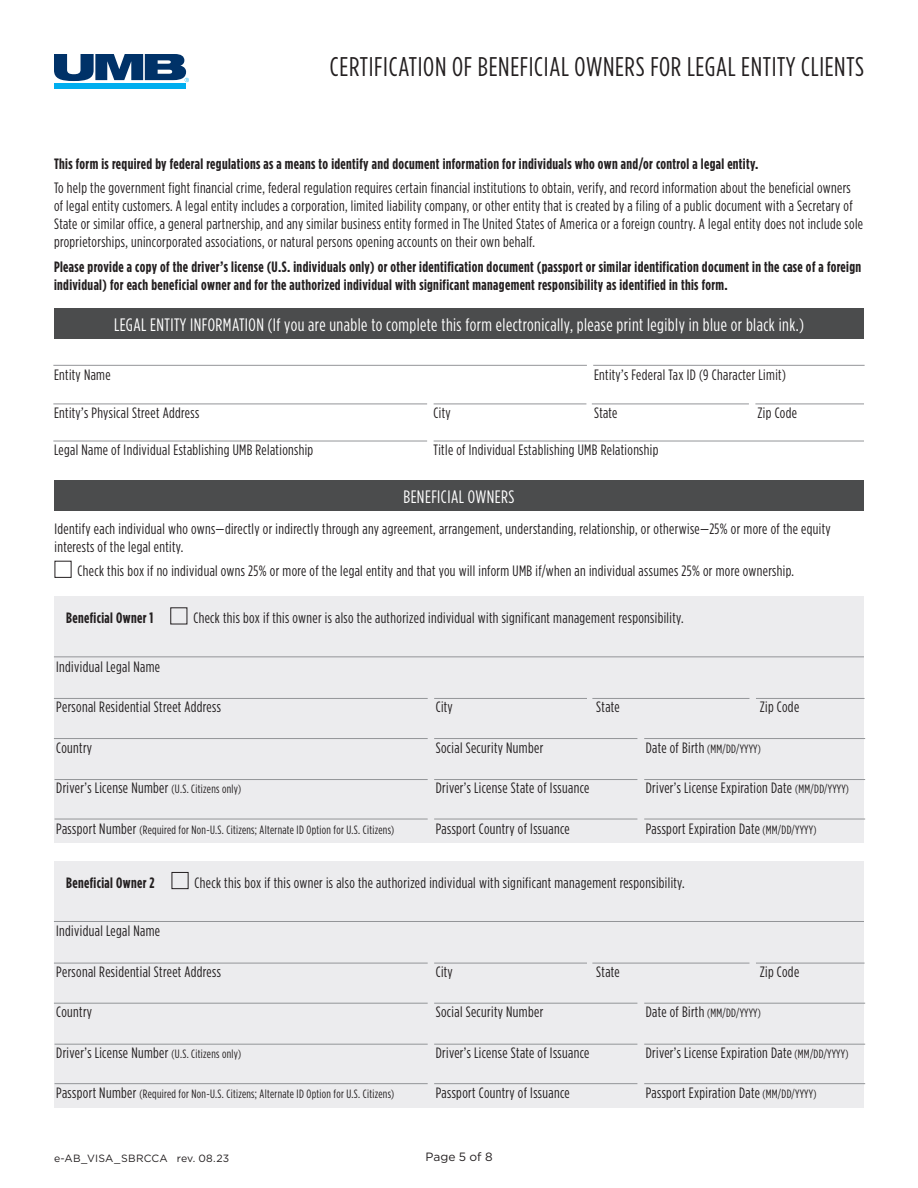
<style>
.page{position:relative;width:918px;height:1188px;background:#fff}
.page>*{position:absolute;margin:0;border:0;box-sizing:border-box;transform-origin:0 0}
.t1{font:27px "Gotham Condensed";letter-spacing:.025em;color:#231f20}
.t2{font:18px "Gotham Condensed";letter-spacing:.025em;color:#fff}
.t3{font:15px/18px "Gotham Condensed";letter-spacing:.025em;color:#231f20}
.t4{font:700 15px/18px "Gotham Condensed";letter-spacing:.025em;color:#231f20}
.t5{font:12px "Gotham Condensed";letter-spacing:.025em;color:#231f20}
.t6{font:12px "Gotham";letter-spacing:.005em;color:#231f20}
.t7{font:10.5px "Gotham";letter-spacing:.015em;color:#231f20}
.s1{font-size:15px}
.s2{font-size:12px}
</style>
<div class="page">
<div style="left:54px;top:309px;width:810px;height:30px;background:#4b4c4d"></div>
<hr style="left:53px;top:365px;width:534px;height:1px;background:#939598">
<hr style="left:53px;top:404px;width:374px;height:1px;background:#939598">
<hr style="left:434px;top:404px;width:152px;height:1px;background:#939598">
<hr style="left:592px;top:404px;width:157px;height:1px;background:#939598">
<hr style="left:755px;top:404px;width:109px;height:1px;background:#939598">
<hr style="left:53px;top:441px;width:374px;height:1px;background:#939598">
<hr style="left:434px;top:441px;width:430px;height:1px;background:#939598">
<hr style="left:593px;top:365px;width:272px;height:1px;background:#939598">
<div style="left:54px;top:481px;width:810px;height:30px;background:#4b4c4d"></div>
<div style="left:54px;top:861px;width:810px;height:247px;background:#ececee"></div>
<hr style="left:54px;top:921px;width:810px;height:1px;background:#939598">
<hr style="left:54px;top:963px;width:374px;height:1px;background:#939598">
<hr style="left:434px;top:963px;width:153px;height:1px;background:#939598">
<hr style="left:592px;top:963px;width:157px;height:1px;background:#939598">
<hr style="left:756px;top:963px;width:109px;height:1px;background:#939598">
<hr style="left:54px;top:1003px;width:374px;height:1px;background:#939598">
<hr style="left:434px;top:1003px;width:203px;height:1px;background:#939598">
<hr style="left:55px;top:1044px;width:373px;height:1px;background:#939598">
<hr style="left:434px;top:1044px;width:203px;height:1px;background:#939598">
<hr style="left:644px;top:1044px;width:221px;height:1px;background:#939598">
<hr style="left:55px;top:1083px;width:373px;height:1px;background:#939598">
<hr style="left:434px;top:1083px;width:203px;height:1px;background:#939598">
<hr style="left:644px;top:1083px;width:221px;height:1px;background:#939598">
<div style="left:172px;top:872px;width:17px;height:17px;border:1px solid #231f20"></div>
<hr style="left:644px;top:1003px;width:221px;height:1px;background:#939598">
<div style="left:54px;top:596px;width:810px;height:247px;background:#ececee"></div>
<hr style="left:54px;top:656px;width:810px;height:1px;background:#939598">
<hr style="left:54px;top:698px;width:374px;height:1px;background:#939598">
<hr style="left:434px;top:698px;width:153px;height:1px;background:#939598">
<hr style="left:592px;top:698px;width:157px;height:1px;background:#939598">
<hr style="left:756px;top:698px;width:109px;height:1px;background:#939598">
<hr style="left:54px;top:738px;width:374px;height:1px;background:#939598">
<hr style="left:434px;top:738px;width:203px;height:1px;background:#939598">
<hr style="left:55px;top:779px;width:373px;height:1px;background:#939598">
<hr style="left:434px;top:779px;width:203px;height:1px;background:#939598">
<hr style="left:644px;top:779px;width:221px;height:1px;background:#939598">
<hr style="left:55px;top:819px;width:373px;height:1px;background:#939598">
<hr style="left:434px;top:819px;width:203px;height:1px;background:#939598">
<hr style="left:644px;top:819px;width:221px;height:1px;background:#939598">
<div style="left:170px;top:607px;width:17px;height:17px;border:1px solid #231f20"></div>
<hr style="left:644px;top:738px;width:221px;height:1px;background:#939598">
<div style="left:54px;top:84px;width:131px;height:5px;background:#00aeef"></div>
<svg style="left:54px;top:54px;width:135px;height:28px"></svg>
<p class="t1" style="left:330px;top:51px;width:536px">CERTIFICATION OF BENEFICIAL OWNERS FOR LEGAL ENTITY CLIENTS</p>
<p class="t4" style="left:54px;top:154px;width:706px">This form is required by federal regulations as a means to identify and document information for individuals who own and/or control a legal entity.</p>
<p class="t3" style="left:54px;top:179px;width:811px">To help the government fight financial crime, federal regulation requires certain financial institutions to obtain, verify, and record information about the beneficial owners of legal entity customers. A legal entity includes a corporation, limited liability company, or other entity that is created by a filing of a public document with a Secretary of State or similar office, a general partnership, and any similar business entity formed in The United States of America or a foreign country. A legal entity does not include sole proprietorships, unincorporated associations, or natural persons opening accounts on their own behalf.</p>
<p class="t4" style="left:54px;top:258px;width:809px">Please provide a copy of the driver’s license (U.S. individuals only) or other identification document (passport or similar identification document in the case of a foreign individual) for each beneficial owner and for the authorized individual with significant management responsibility as identified in this form.</p>
<p class="t2" style="left:114px;top:314px;width:691px">LEGAL ENTITY INFORMATION (If you are unable to complete this form electronically, please print legibly in blue or black ink.)</p>
<p class="t3" style="left:54px;top:366px;width:58px">Entity Name</p>
<p class="t3" style="left:594px;top:366px;width:193px">Entity’s Federal Tax ID (9 Character Limit)</p>
<p class="t3" style="left:54px;top:403px;width:147px">Entity’s Physical Street Address</p>
<p class="t3" style="left:434px;top:403px;width:19px">City</p>
<p class="t3" style="left:594px;top:403px;width:25px">State</p>
<p class="t3" style="left:758px;top:403px;width:41px">Zip Code</p>
<p class="t3" style="left:54px;top:441px;width:261px">Legal Name of Individual Establishing UMB Relationship</p>
<p class="t3" style="left:434px;top:441px;width:226px">Title of Individual Establishing UMB Relationship</p>
<p class="t2" style="left:403px;top:486px;width:113px">BENEFICIAL OWNERS</p>
<p class="t3" style="left:55px;top:519px;width:778px">Identify each individual who owns—directly or indirectly through any agreement, arrangement, understanding, relationship, or otherwise—25% or more of the equity interests of the legal entity.</p>
<p class="t3" style="left:78px;top:562px;width:718px">Check this box if no individual owns 25% or more of the legal entity and that you will inform UMB if/when an individual assumes 25% or more ownership.</p>
<p class="t4" style="left:66px;top:609px;width:89px">Beneficial Owner 1</p>
<p class="t3" style="left:193px;top:608px;width:492px">Check this box if this owner is also the authorized individual with significant management responsibility.</p>
<p class="t3" style="left:56px;top:657px;width:105px">Individual Legal Name</p>
<p class="t3" style="left:56px;top:698px;width:166px">Personal Residential Street Address</p>
<p class="t3" style="left:436px;top:698px;width:19px">City</p>
<p class="t3" style="left:596px;top:698px;width:25px">State</p>
<p class="t3" style="left:760px;top:698px;width:41px">Zip Code</p>
<p class="t3" style="left:56px;top:738px;width:37px">Country</p>
<p class="t3" style="left:436px;top:738px;width:109px">Social Security Number</p>
<p class="t5" style="left:646px;top:742px;width:117px"><span class="s1">Date of Birth</span> (MM/DD/YYYY)</p>
<p class="t3" style="left:56px;top:779px;width:186px">Driver’s License Number <span class="s2">(U.S. Citizens only)</span></p>
<p class="t3" style="left:436px;top:779px;width:155px">Driver’s License State of Issuance</p>
<p class="t3" style="left:646px;top:779px;width:205px">Driver’s License Expiration Date <span class="s2">(MM/DD/YYYY)</span></p>
<p class="t5" style="left:56px;top:823px;width:340px"><span class="s1">Passport Number</span> (Required for Non-U.S. Citizens; Alternate ID Option for U.S. Citizens)</p>
<p class="t3" style="left:436px;top:819px;width:135px">Passport Country of Issuance</p>
<p class="t3" style="left:646px;top:819px;width:172px">Passport Expiration Date <span class="s2">(MM/DD/YYYY)</span></p>
<p class="t4" style="left:66px;top:873px;width:90px">Beneficial Owner 2</p>
<p class="t3" style="left:195px;top:873px;width:492px">Check this box if this owner is also the authorized individual with significant management responsibility.</p>
<p class="t3" style="left:56px;top:922px;width:105px">Individual Legal Name</p>
<p class="t3" style="left:56px;top:962px;width:166px">Personal Residential Street Address</p>
<p class="t3" style="left:436px;top:962px;width:19px">City</p>
<p class="t3" style="left:596px;top:962px;width:25px">State</p>
<p class="t3" style="left:760px;top:962px;width:41px">Zip Code</p>
<p class="t3" style="left:56px;top:1003px;width:37px">Country</p>
<p class="t3" style="left:436px;top:1003px;width:109px">Social Security Number</p>
<p class="t5" style="left:646px;top:1006px;width:117px"><span class="s1">Date of Birth</span> (MM/DD/YYYY)</p>
<p class="t3" style="left:56px;top:1043px;width:186px">Driver’s License Number <span class="s2">(U.S. Citizens only)</span></p>
<p class="t3" style="left:436px;top:1043px;width:155px">Driver’s License State of Issuance</p>
<p class="t3" style="left:646px;top:1043px;width:204px">Driver’s License Expiration Date <span class="s2">(MM/DD/YYYY)</span></p>
<p class="t5" style="left:56px;top:1087px;width:340px"><span class="s1">Passport Number</span> (Required for Non-U.S. Citizens; Alternate ID Option for U.S. Citizens)</p>
<p class="t3" style="left:436px;top:1084px;width:135px">Passport Country of Issuance</p>
<p class="t3" style="left:646px;top:1084px;width:172px">Passport Expiration Date <span class="s2">(MM/DD/YYYY)</span></p>
<p class="t7" style="left:54px;top:1151px;width:177px">e-AB_VISA_SBRCCA rev. 08.23</p>
<p class="t6" style="left:425px;top:1149px;width:69px">Page 5 of 8</p>
</div>
